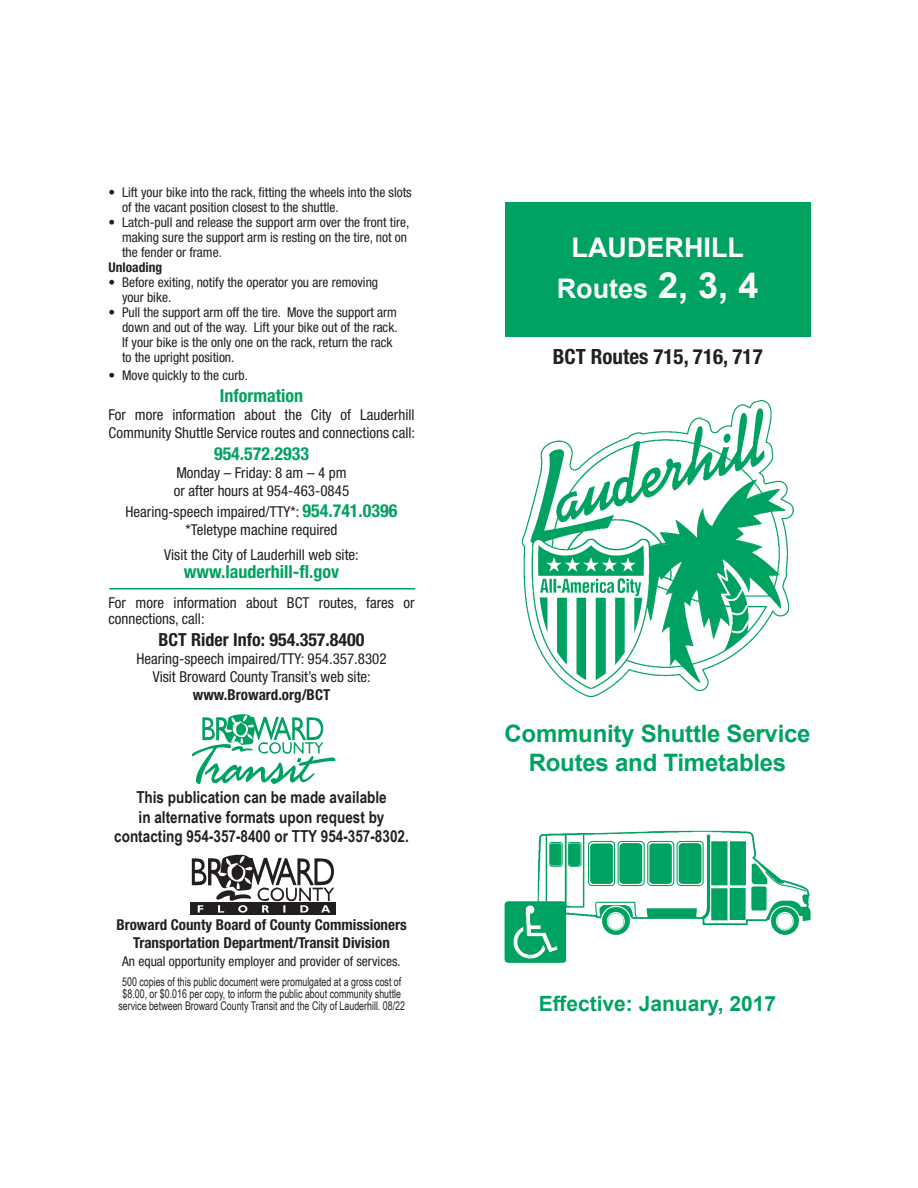
<style>
.page{position:relative;width:918px;height:1188px;background:#fff}
.page>*{position:absolute;margin:0;border:0;box-sizing:border-box;transform-origin:0 0}
.t1{font:700 27px "Arial";color:#fff}
.t2{font:700 24px "Arial";letter-spacing:-.01em;color:#00a261}
.t3{font:700 21px "Arial";color:#00a261}
.t4{font:700 condensed 21px "Helvetica Neue LT Std";color:#231f20}
.t5{font:700 condensed 18px "Helvetica Neue LT Std";color:#00a261}
.t6{font:700 condensed 18px "Helvetica Neue LT Std";color:#231f20}
.t7{font:700 16.5px "Arial Narrow";color:#231f20}
.t8{font:condensed 15px/18px "Helvetica Neue LT Std";color:#231f20}
.t9{font:700 condensed 15px/18px "Helvetica Neue LT Std";color:#231f20;text-align:center}
.t10{font:condensed 13.5px/15px "Helvetica Neue LT Std";color:#231f20}
.t11{font:700 condensed 13.5px "Helvetica Neue LT Std";color:#231f20}
.t12{font:12px/12px "Arial Narrow";color:#231f20;text-align:center;scale:.9 1}
.s1{font-weight:700;font-size:18px;color:#00a261}
.s2{font-size:36px}
</style>
<div class="page">
<div style="left:505px;top:202px;width:306px;height:135px;background:#00a261"></div>
<hr style="left:109px;top:588px;width:306px;height:2px;background:#00a261">
<img style="left:538px;top:831px;width:273px;height:105px">
<img style="left:505px;top:901px;width:61px;height:62px">
<img style="left:522px;top:401px;width:271px;height:295px">
<div style="left:191px;top:903px;width:145px;height:12px;background:#231f20"></div>
<svg style="left:192px;top:854px;width:144px;height:59px"></svg>
<svg style="left:191px;top:714px;width:145px;height:70px"></svg>
<p class="t10" style="left:122px;top:185px;width:291px;text-indent:-14px">• Lift your bike into the rack, fitting the wheels into the slots of the vacant position closest to the shuttle.</p>
<p class="t10" style="left:122px;top:215px;width:289px;text-indent:-14px">• Latch-pull and release the support arm over the front tire, making sure the support arm is resting on the tire, not on the fender or frame.</p>
<p class="t11" style="left:109px;top:259px;width:55px">Unloading</p>
<p class="t10" style="left:109px;top:275px;width:271px">• Before exiting, notify the operator you are removing</p>
<p class="t10" style="left:122px;top:290px;width:51px">your bike.</p>
<p class="t10" style="left:109px;top:305px;width:291px;text-align:right">• Pull the support arm off the tire. Move the support arm down and out of the way. Lift your bike out of the rack.</p>
<p class="t10" style="left:122px;top:335px;width:272px">If your bike is the only one on the rack, return the rack</p>
<p class="t10" style="left:122px;top:350px;width:114px">to the upright position.</p>
<p class="t10" style="left:109px;top:368px;width:141px">• Move quickly to the curb.</p>
<p class="t5" style="left:220px;top:385px;width:85px">Information</p>
<p class="t8" style="left:109px;top:406px;width:308px">For more information about the City of Lauderhill<br>Community Shuttle Service routes and connections call:</p>
<p class="t5" style="left:214px;top:442px;width:97px">954.572.2933</p>
<p class="t8" style="left:176px;top:463px;width:172px">Monday – Friday: 8 am – 4 pm</p>
<p class="t8" style="left:174px;top:481px;width:177px">or after hours at 954-463-0845</p>
<p class="t8" style="left:126px;top:503px;width:273px">Hearing-speech impaired/TTY*: <span class="s1">954.741.0396</span></p>
<p class="t8" style="left:186px;top:521px;width:153px">*Teletype machine required</p>
<p class="t8" style="left:164px;top:545px;width:196px">Visit the City of Lauderhill web site:</p>
<p class="t5" style="left:184px;top:561px;width:157px">www.lauderhill-fl.gov</p>
<p class="t8" style="left:109px;top:594px;width:307px;line-height:16.5px">For more information about BCT routes, fares or connections, call:</p>
<p class="t6" style="left:159px;top:628px;width:207px">BCT Rider Info: 954.357.8400</p>
<p class="t8" style="left:136px;top:649px;width:252px">Hearing-speech impaired/TTY: 954.357.8302</p>
<p class="t8" style="left:153px;top:667px;width:220px">Visit Broward County Transit’s web site:</p>
<p class="t9" style="left:193px;top:685px;width:139px">www.Broward.org/BCT</p>
<p class="t7" style="left:136px;top:785px;width:252px">This publication can be made available</p>
<p class="t7" style="left:139px;top:805px;width:247px">in alternative formats upon request by</p>
<p class="t7" style="left:114px;top:824px;width:296px">contacting 954-357-8400 or TTY 954-357-8302.</p>
<p class="t9" style="left:116px;top:916px;width:292px">Broward County Board of County Commissioners<br>Transportation Department/Transit Division</p>
<p class="t10" style="left:122px;top:954px;width:280px">An equal opportunity employer and provider of services.</p>
<p class="t12" style="left:119px;top:976px;width:320px">500 copies of this public document were promulgated at a gross cost of $8.00, or $0.016 per copy, to inform the public about community shuttle service between Broward County Transit and the City of Lauderhill. 08/22</p>
<p class="t1" style="left:572px;top:228px;width:174px">LAUDERHILL</p>
<p class="t1" style="left:557px;top:270px;width:203px">Routes <span class="s2">2, 3, 4</span></p>
<p class="t4" style="left:553px;top:343px;width:211px">BCT Routes 715, 716, 717</p>
<p class="t2" style="left:505px;top:717px;width:307px">Community Shuttle Service</p>
<p class="t2" style="left:529px;top:746px;width:259px">Routes and Timetables</p>
<p class="t3" style="left:539px;top:989px;width:239px">Effective: January, 2017</p>
</div>
